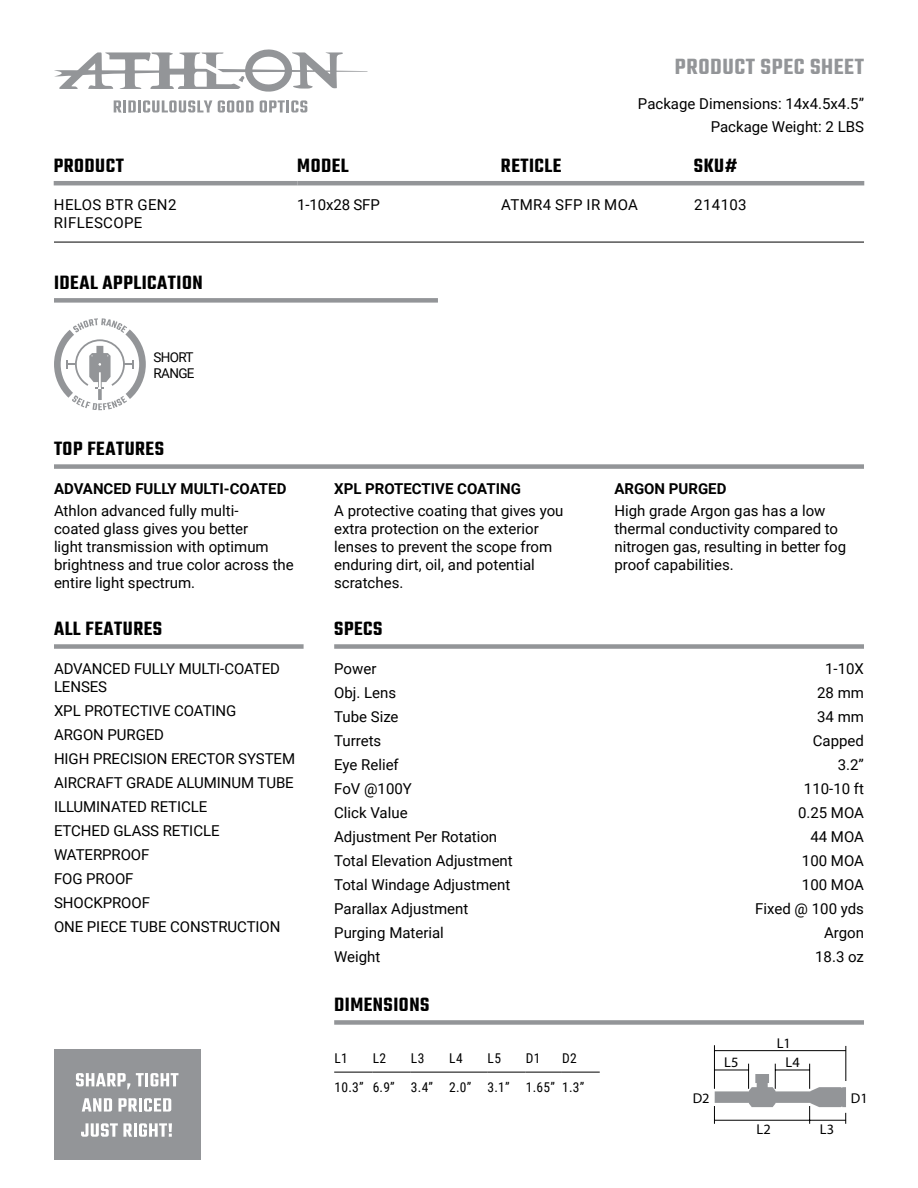
<style>
.page{position:relative;width:918px;height:1188px;background:#fff}
.page>*{position:absolute;margin:0;border:0;box-sizing:border-box;transform-origin:0 0}
.t1{font:600 24px "Teko";letter-spacing:.025em;color:#939598}
.product_name{font:600 21px "Teko";letter-spacing:.025em;color:#000}
.Table_text_Headings{font:15px/18px "Roboto";color:#000}
.t2{font:700 15px "Roboto";color:#000}
.Table_text_Headings-2{font:15px "Roboto";letter-spacing:.025em;color:#000}
.t3{font:14.25px "Myriad Pro";color:#000}
.Table_text_Headings-3{font:13.5px "Roboto Condensed";letter-spacing:.035em;color:#000}
.Table_text_Headings-4{font:13.5px/16.2px "Roboto";letter-spacing:-.05em;color:#000}
</style>
<div class="page">
<svg style="left:114px;top:100px;width:98px;height:13px"></svg>
<svg style="left:218px;top:100px;width:36px;height:13px"></svg>
<svg style="left:260px;top:100px;width:47px;height:13px"></svg>
<svg style="left:54px;top:49px;width:313px;height:43px"></svg>
<div style="left:54px;top:298px;width:384px;height:5px;background:#939598"></div>
<div style="left:54px;top:464px;width:810px;height:5px;background:#939598"></div>
<div style="left:54px;top:644px;width:250px;height:5px;background:#939598"></div>
<div style="left:334px;top:644px;width:530px;height:5px;background:#939598"></div>
<div style="left:334px;top:1020px;width:530px;height:5px;background:#939598"></div>
<hr style="left:54px;top:181px;width:243px;height:4px;background:#939598">
<hr style="left:297px;top:181px;width:204px;height:4px;background:#939598">
<hr style="left:501px;top:181px;width:193px;height:4px;background:#939598">
<hr style="left:694px;top:181px;width:170px;height:4px;background:#939598">
<hr style="left:54px;top:242px;width:810px;height:1px;background:#000">
<div style="left:54px;top:1050px;width:146px;height:110px;background:#939598"></div>
<svg style="left:76px;top:1073px;width:54px;height:16px"></svg>
<svg style="left:136px;top:1073px;width:42px;height:13px"></svg>
<svg style="left:82px;top:1098px;width:30px;height:14px"></svg>
<svg style="left:118px;top:1098px;width:19px;height:14px"></svg>
<hr style="left:139px;top:1098px;width:3px;height:14px;background:#fff">
<svg style="left:144px;top:1098px;width:27px;height:14px"></svg>
<svg style="left:81px;top:1123px;width:51px;height:14px"></svg>
<hr style="left:134px;top:1123px;width:3px;height:14px;background:#fff">
<svg style="left:139px;top:1123px;width:33px;height:14px"></svg>
<hr style="left:334px;top:1072px;width:38px;height:1px;background:#000">
<hr style="left:372px;top:1072px;width:39px;height:1px;background:#000">
<hr style="left:411px;top:1072px;width:38px;height:1px;background:#000">
<hr style="left:449px;top:1072px;width:38px;height:1px;background:#000">
<hr style="left:487px;top:1072px;width:39px;height:1px;background:#000">
<hr style="left:526px;top:1072px;width:36px;height:1px;background:#000">
<hr style="left:562px;top:1072px;width:38px;height:1px;background:#000">
<svg style="left:54px;top:318px;width:92px;height:92px"></svg>
<hr style="left:846px;top:1046px;width:1px;height:35px;background:#000">
<hr style="left:714px;top:1045px;width:1px;height:44px;background:#000">
<svg style="left:714px;top:1064px;width:132px;height:60px"></svg>
<hr style="left:715px;top:1050px;width:131px;height:1px;background:#000">
<hr style="left:714px;top:1070px;width:35px;height:1px;background:#000">
<hr style="left:775px;top:1070px;width:35px;height:1px;background:#000">
<hr style="left:714px;top:1120px;width:132px;height:1px;background:#000">
<h1 class="t1" style="left:675px;top:52px;width:191px">PRODUCT SPEC SHEET</h1>
<p class="Table_text_Headings" style="left:638px;top:94px;width:228px">Package Dimensions: 14x4.5x4.5”</p>
<p class="Table_text_Headings" style="left:711px;top:117px;width:155px">Package Weight: 2 LBS</p>
<p class="product_name" style="left:54px;top:153px;width:72px">PRODUCT</p>
<p class="product_name" style="left:297px;top:153px;width:53px">MODEL</p>
<p class="product_name" style="left:501px;top:153px;width:62px">RETICLE</p>
<p class="product_name" style="left:694px;top:153px;width:45px">SKU#</p>
<p class="Table_text_Headings-2" style="left:54px;top:194px;width:124px">HELOS BTR GEN2</p>
<p class="Table_text_Headings-2" style="left:54px;top:212px;width:90px">RIFLESCOPE</p>
<p class="Table_text_Headings" style="left:297px;top:195px;width:84px">1-10x28 SFP</p>
<p class="Table_text_Headings-2" style="left:501px;top:194px;width:138px">ATMR4 SFP IR MOA</p>
<p class="Table_text_Headings" style="left:694px;top:195px;width:54px">214103</p>
<p class="product_name" style="left:54px;top:269px;width:150px">IDEAL APPLICATION</p>
<p class="Table_text_Headings-4" style="left:154px;top:348px;width:42px">SHORT<br>RANGE</p>
<p class="product_name" style="left:54px;top:435px;width:111px">TOP FEATURES</p>
<p class="t2" style="left:54px;top:478px;width:234px">ADVANCED FULLY MULTI-COATED</p>
<p class="Table_text_Headings" style="left:54px;top:501px;width:241px">Athlon advanced fully multi-<br>coated glass gives you better<br>light transmission with optimum brightness and true color across the entire light spectrum.</p>
<p class="t2" style="left:334px;top:478px;width:188px">XPL PROTECTIVE COATING</p>
<p class="Table_text_Headings" style="left:334px;top:501px;width:231px">A protective coating that gives you extra protection on the exterior lenses to prevent the scope from enduring dirt, oil, and potential scratches.</p>
<p class="product_name" style="left:54px;top:615px;width:110px">ALL FEATURES</p>
<p class="product_name" style="left:334px;top:615px;width:50px">SPECS</p>
<p class="Table_text_Headings" style="left:54px;top:660px;width:228px">ADVANCED FULLY MULTI-COATED<br>LENSES</p>
<p class="Table_text_Headings" style="left:54px;top:702px;width:184px">XPL PROTECTIVE COATING</p>
<p class="Table_text_Headings" style="left:54px;top:726px;width:112px">ARGON PURGED</p>
<p class="Table_text_Headings" style="left:54px;top:749px;width:243px">HIGH PRECISION ERECTOR SYSTEM</p>
<p class="Table_text_Headings" style="left:54px;top:773px;width:241px">AIRCRAFT GRADE ALUMINUM TUBE</p>
<p class="Table_text_Headings" style="left:54px;top:797px;width:155px">ILLUMINATED RETICLE</p>
<p class="Table_text_Headings" style="left:54px;top:821px;width:167px">ETCHED GLASS RETICLE</p>
<p class="Table_text_Headings" style="left:54px;top:845px;width:97px">WATERPROOF</p>
<p class="Table_text_Headings" style="left:54px;top:869px;width:81px">FOG PROOF</p>
<p class="Table_text_Headings" style="left:54px;top:893px;width:98px">SHOCKPROOF</p>
<p class="Table_text_Headings" style="left:54px;top:917px;width:228px">ONE PIECE TUBE CONSTRUCTION</p>
<p class="Table_text_Headings" style="left:334px;top:660px;width:44px">Power</p>
<p class="Table_text_Headings" style="left:334px;top:684px;width:64px">Obj. Lens</p>
<p class="Table_text_Headings" style="left:334px;top:708px;width:66px">Tube Size</p>
<p class="Table_text_Headings" style="left:334px;top:731px;width:49px">Turrets</p>
<p class="Table_text_Headings" style="left:334px;top:755px;width:66px">Eye Relief</p>
<p class="Table_text_Headings" style="left:334px;top:779px;width:79px">FoV @100Y</p>
<p class="Table_text_Headings" style="left:334px;top:803px;width:75px">Click Value</p>
<p class="Table_text_Headings" style="left:334px;top:827px;width:165px">Adjustment Per Rotation</p>
<p class="Table_text_Headings" style="left:334px;top:851px;width:180px">Total Elevation Adjustment</p>
<p class="Table_text_Headings" style="left:334px;top:875px;width:178px">Total Windage Adjustment</p>
<p class="Table_text_Headings" style="left:334px;top:899px;width:136px">Parallax Adjustment</p>
<p class="Table_text_Headings" style="left:334px;top:923px;width:111px">Purging Material</p>
<p class="Table_text_Headings" style="left:334px;top:947px;width:48px">Weight</p>
<p class="product_name" style="left:334px;top:991px;width:97px">DIMENSIONS</p>
<p class="Table_text_Headings-3" style="left:334px;top:1048px;width:15px">L1</p>
<p class="Table_text_Headings-3" style="left:373px;top:1048px;width:15px">L2</p>
<p class="Table_text_Headings-3" style="left:411px;top:1048px;width:15px">L3</p>
<p class="Table_text_Headings-3" style="left:449px;top:1048px;width:15px">L4</p>
<p class="Table_text_Headings-3" style="left:488px;top:1048px;width:15px">L5</p>
<p class="Table_text_Headings-3" style="left:526px;top:1048px;width:16px">D1</p>
<p class="Table_text_Headings-3" style="left:562px;top:1048px;width:16px">D2</p>
<p class="Table_text_Headings-3" style="left:334px;top:1077px;width:31px">10.3”</p>
<p class="Table_text_Headings-3" style="left:373px;top:1077px;width:24px">6.9”</p>
<p class="Table_text_Headings-3" style="left:411px;top:1077px;width:24px">3.4”</p>
<p class="Table_text_Headings-3" style="left:449px;top:1077px;width:24px">2.0”</p>
<p class="Table_text_Headings-3" style="left:488px;top:1077px;width:24px">3.1”</p>
<p class="Table_text_Headings-3" style="left:526px;top:1077px;width:31px">1.65”</p>
<p class="Table_text_Headings-3" style="left:562px;top:1077px;width:24px">1.3”</p>
<p class="t2" style="left:614px;top:478px;width:114px">ARGON PURGED</p>
<p class="Table_text_Headings" style="left:614px;top:501px;width:233px">High grade Argon gas has a low thermal conductivity compared to nitrogen gas, resulting in better fog proof capabilities.</p>
<p class="Table_text_Headings" style="left:825px;top:660px;width:40px">1-10X</p>
<p class="Table_text_Headings" style="left:817px;top:684px;width:48px">28 mm</p>
<p class="Table_text_Headings" style="left:817px;top:708px;width:48px">34 mm</p>
<p class="Table_text_Headings" style="left:813px;top:731px;width:53px">Capped</p>
<p class="Table_text_Headings" style="left:838px;top:755px;width:28px">3.2”</p>
<p class="Table_text_Headings" style="left:804px;top:779px;width:62px">110-10 ft</p>
<p class="Table_text_Headings" style="left:798px;top:803px;width:67px">0.25 MOA</p>
<p class="Table_text_Headings" style="left:810px;top:827px;width:55px">44 MOA</p>
<p class="Table_text_Headings" style="left:802px;top:851px;width:64px">100 MOA</p>
<p class="Table_text_Headings" style="left:802px;top:875px;width:64px">100 MOA</p>
<p class="Table_text_Headings" style="left:755px;top:899px;width:110px">Fixed @ 100 yds</p>
<p class="Table_text_Headings" style="left:824px;top:923px;width:41px">Argon</p>
<p class="Table_text_Headings" style="left:815px;top:947px;width:50px">18.3 oz</p>
<p class="t3" style="left:777px;top:1035px;width:16px">L1</p>
<p class="t3" style="left:724px;top:1053px;width:16px">L5</p>
<p class="t3" style="left:786px;top:1053px;width:16px">L4</p>
<p class="t3" style="left:693px;top:1089px;width:18px">D2</p>
<p class="t3" style="left:851px;top:1089px;width:18px">D1</p>
<p class="t3" style="left:757px;top:1120px;width:16px">L2</p>
<p class="t3" style="left:820px;top:1120px;width:16px">L3</p>
</div>
